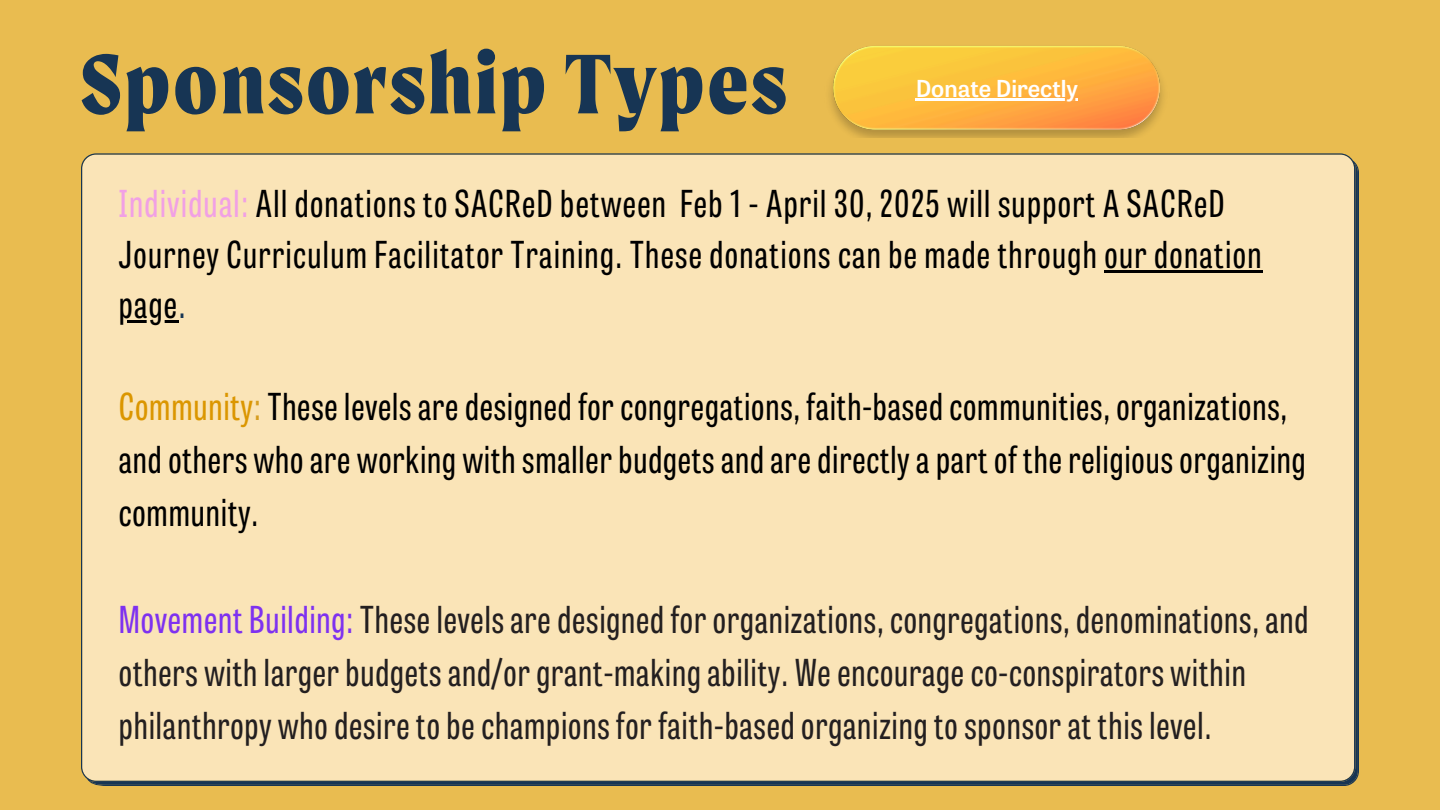
<style>
.page{position:relative;width:1440px;height:810px;background:#e9bc50}
.page>*{position:absolute;margin:0;border:0;box-sizing:border-box;transform-origin:0 0}
.t1{font:800 90px "Moret";letter-spacing:.035em;color:#173554}
.t2{font:37px/53.2px "Tablet Gothic Compressed";letter-spacing:.025em;color:#000}
.t3{font:37px/53.2px "Tablet Gothic Compressed";letter-spacing:.025em;color:#231f20}
.t4{font:600 23.3px "Tablet Gothic";color:#fff}
.s1{color:#f1a0e5}
.s2{color:#173554}
.s3{color:#db9600}
.s4{color:#d69d1f}
.s5{color:#7e31f0}
</style>
<div class="page">
<div style="left:81px;top:153px;width:1278px;height:633px;background:#fae4b7"></div>
<hr style="left:1105px;top:270px;width:158px;height:3px;background:#000">
<hr style="left:119px;top:320px;width:59px;height:3px;background:#000">
<img style="left:830px;top:46px;width:334px;height:92px">
<hr style="left:916px;top:98px;width:162px;height:2px;background:#fff">
<h2 class="t1" style="left:81px;top:31px;width:707px">Sponsorship Types</h2>
<h2 class="t4" style="left:916px;top:78px;width:164px">Donate Directly</h2>
<h1 class="t2" style="left:119px;top:183px;width:1144px;line-height:50.2px"><span class="s1">Individual:</span> All donations to SACReD between Feb 1 - April 30, 2025 will support A SACReD<br>Journey Curriculum Facilitator Training. These donations can be made through our donation</h1>
<p class="t2" style="left:119px;top:282px;width:68px">page<span class="s2">.</span></p>
<p class="t2" style="left:119px;top:384px;width:1188px"><span class="s3">Community</span><span class="s4">:</span> These levels are designed for congregations, faith-based communities, organizations, and others who are working with smaller budgets and are directly a part of the religious organizing community.</p>
<p class="t3" style="left:119px;top:597px;width:1191px"><span class="s5">Movement Building:</span> These levels are designed for organizations, congregations, denominations, and others with larger budgets and/or grant-making ability. We encourage co-conspirators within philanthropy who desire to be champions for faith-based organizing to sponsor at this level.</p>
</div>
